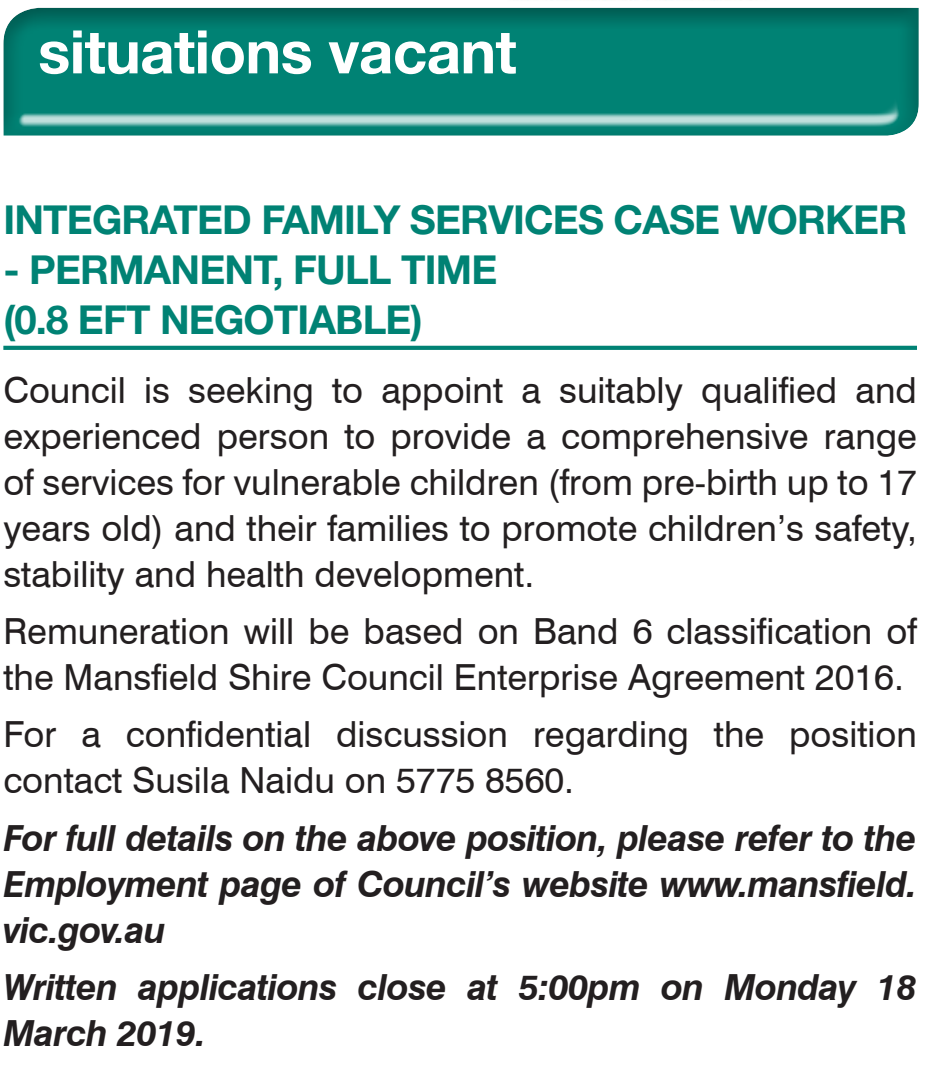
<style>
.page{position:relative;width:931px;height:1067px;background:#fff}
.page>*{position:absolute;margin:0;border:0;box-sizing:border-box;transform-origin:0 0}
.t1{font:700 60px "Helvetica Neue LT Std";letter-spacing:-.01em;color:#fff}
.t2{font:700 40px/50px "Helvetica Neue LT Std";letter-spacing:-.02em;color:#008274}
.t3{font:36px/46px "Swiss 721 BT";color:#231f20}
.t4{font:italic 700 36px/46px "Swiss 721 BT";letter-spacing:-.02em;color:#231f20;text-align:justify}
</style>
<div class="page">
<svg style="left:3px;top:346px;width:913px;height:4px;background:#058476"></svg>
<div style="left:0;top:8px;width:930px;height:135px;background:#231f20;opacity:.75"></div>
<h1 class="t1" style="left:38px;top:15px;width:480px">situations vacant</h1>
<p class="t2" style="left:3px;top:194px;width:197px">INTEGRATED</p>
<p class="t2" style="left:261px;top:194px;width:176px">FAMILY SER</p>
<p class="t2" style="left:488px;top:194px;width:391px">VICES CASE WORKER</p>
<p class="t2" style="left:3px;top:244px;width:491px">- PERMANENT, FULL TIME (0.8 EFT NEGOTIABLE)</p>
<p class="t3" style="left:3px;top:366px;width:914px;text-align:justify">Council is seeking to appoint a suitably qualified and experienced person to provide a comprehensive range of services for vulnerable children (from pre-birth up to 17 years old) and their families to promote children’s safety, stability and health development.</p>
<p class="t3" style="left:3px;top:608px;width:914px">Remuneration will be based on Band 6 classification of the Mansfield Shire Council Enterprise Agreement 2016.</p>
<p class="t3" style="left:3px;top:711px;width:914px">For a confidential discussion regarding the position contact Susila Naidu on 5775 8560.</p>
<p class="t4" style="left:3px;top:815px;width:914px">For full details on the above position, please refer to the Employment page of Council’s website www.mansfield. vic.gov.au</p>
<p class="t4" style="left:3px;top:964px;width:914px">Written applications close at 5:00pm on Monday 18<br>March 2019.</p>
</div>
